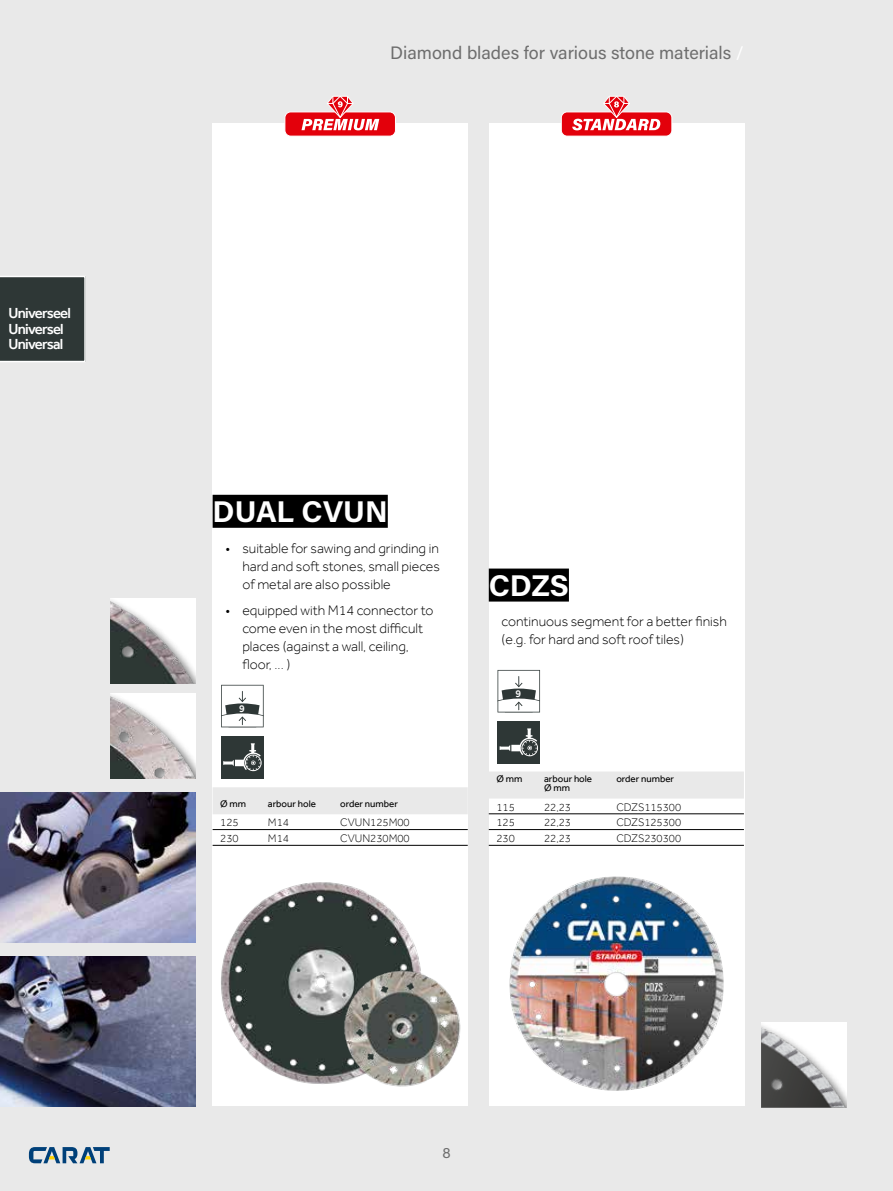
<style>
.page{position:relative;width:893px;height:1191px;background:#e9e9e9}
.page>*{position:absolute;margin:0;border:0;box-sizing:border-box;transform-origin:0 0}
.t1{font:700 30px "Acumin Pro";color:#fff}
.t2{font:18px "Acumin Pro";color:#6e6e6e}
.t3{font:500 15px/15px "Effra";letter-spacing:-.05em;color:#fff}
.t4{font:15px "Acumin Pro";color:#6e6e6e}
.t5{font:300 14.25px/18px "Effra";color:#000}
.t6{font:300 11.25px "Effra";color:#000}
.t7{font:500 10.5px "Effra";color:#fff}
.t8{font:9.75px "Effra";color:#000}
.s1{color:#fff}
</style>
<div class="page">
<div style="left:489px;top:123px;width:255px;height:983px;background:#fff"></div>
<div style="left:213px;top:123px;width:255px;height:983px;background:#fff"></div>
<div style="left:489px;top:568px;width:80px;height:33px;background:#000"></div>
<div style="left:489px;top:771px;width:255px;height:27px;background:#e9e9e9"></div>
<hr style="left:489px;top:813px;width:255px;height:1px;background:#000">
<hr style="left:489px;top:829px;width:255px;height:1px;background:#000">
<hr style="left:489px;top:845px;width:255px;height:1px;background:#000">
<div style="left:213px;top:495px;width:175px;height:33px;background:#000"></div>
<div style="left:213px;top:787px;width:255px;height:27px;background:#e9e9e9"></div>
<hr style="left:213px;top:829px;width:255px;height:1px;background:#000">
<hr style="left:213px;top:845px;width:255px;height:1px;background:#000">
<img style="left:111px;top:693px;width:85px;height:85px">
<img style="left:212px;top:868px;width:208px;height:234px">
<img style="left:337px;top:962px;width:124px;height:131px">
<img style="left:0;top:956px;width:195px;height:150px">
<img style="left:0;top:793px;width:195px;height:149px">
<img style="left:111px;top:598px;width:85px;height:85px">
<img style="left:761px;top:1022px;width:85px;height:85px">
<img style="left:509px;top:876px;width:215px;height:215px">
<div style="left:285px;top:112px;width:110px;height:24px;background:#e3000b;border-radius:6px"></div>
<div style="left:285px;top:112px;width:111px;height:24px;border:1px solid #fff;border-radius:6px"></div>
<svg style="left:302px;top:96px;width:77px;height:34px"></svg>
<div style="left:561px;top:112px;width:111px;height:24px;background:#e3000b;border-radius:6px"></div>
<div style="left:561px;top:112px;width:111px;height:24px;border:1px solid #fff;border-radius:6px"></div>
<svg style="left:572px;top:96px;width:88px;height:34px"></svg>
<div style="left:221px;top:736px;width:43px;height:42px;background:#2e3736"></div>
<svg style="left:223px;top:743px;width:39px;height:28px"></svg>
<div style="left:497px;top:721px;width:43px;height:42px;background:#2e3736"></div>
<svg style="left:500px;top:728px;width:38px;height:28px"></svg>
<svg style="left:221px;top:685px;width:43px;height:42px"></svg>
<svg style="left:497px;top:670px;width:43px;height:42px"></svg>
<svg style="left:29px;top:1147px;width:81px;height:16px"></svg>
<div style="left:0;top:276px;width:86px;height:86px;background:#2e3736"></div>
<p class="t3" style="left:9px;top:306px;width:64px">Universeel<br>Universel<br>Universal</p>
<p class="t2" style="left:390px;top:40px;width:355px">Diamond blades for various stone materials <span class="s1">/</span></p>
<h1 class="t1" style="left:213px;top:490px;width:177px">DUAL CVUN</h1>
<p class="t5" style="left:242px;top:538px;width:199px;text-align:justify;text-indent:-17px">• suitable for sawing and grinding in hard and soft stones, small pieces of metal are also possible</p>
<p class="t5" style="left:242px;top:601px;width:193px;text-indent:-17px">• equipped with M14 connector to come even in the most difficult places (against a wall, ceiling, floor, ... )</p>
<p class="t7" style="left:239px;top:702px;width:7px">9</p>
<p class="t8" style="left:220px;top:798px;width:27px">Ø mm</p>
<p class="t8" style="left:268px;top:798px;width:50px">arbour hole</p>
<p class="t8" style="left:340px;top:798px;width:59px">order number</p>
<p class="t6" style="left:220px;top:816px;width:20px">125</p>
<p class="t6" style="left:268px;top:816px;width:23px">M14</p>
<p class="t6" style="left:340px;top:816px;width:71px">CVUN125M00</p>
<p class="t6" style="left:220px;top:831px;width:20px">230</p>
<p class="t6" style="left:268px;top:831px;width:23px">M14</p>
<p class="t6" style="left:340px;top:831px;width:71px">CVUN230M00</p>
<h1 class="t1" style="left:489px;top:564px;width:82px">CDZS</h1>
<p class="t5" style="left:502px;top:612px;width:227px">continuous segment for a better finish (e.g. for hard and soft roof tiles)</p>
<p class="t7" style="left:516px;top:687px;width:7px">9</p>
<p class="t8" style="left:496px;top:773px;width:27px">Ø mm</p>
<p class="t8" style="left:544px;top:773px;width:50px">arbour hole</p>
<p class="t8" style="left:616px;top:773px;width:59px">order number</p>
<p class="t8" style="left:544px;top:782px;width:27px">Ø mm</p>
<p class="t6" style="left:496px;top:800px;width:20px">115</p>
<p class="t6" style="left:544px;top:800px;width:28px">22,23</p>
<p class="t6" style="left:616px;top:800px;width:66px">CDZS115300</p>
<p class="t6" style="left:496px;top:816px;width:20px">125</p>
<p class="t6" style="left:544px;top:816px;width:28px">22,23</p>
<p class="t6" style="left:616px;top:816px;width:66px">CDZS125300</p>
<p class="t6" style="left:496px;top:831px;width:20px">230</p>
<p class="t6" style="left:544px;top:831px;width:28px">22,23</p>
<p class="t6" style="left:616px;top:831px;width:66px">CDZS230300</p>
<p class="t4" style="left:442px;top:1142px;width:10px">8</p>
</div>
